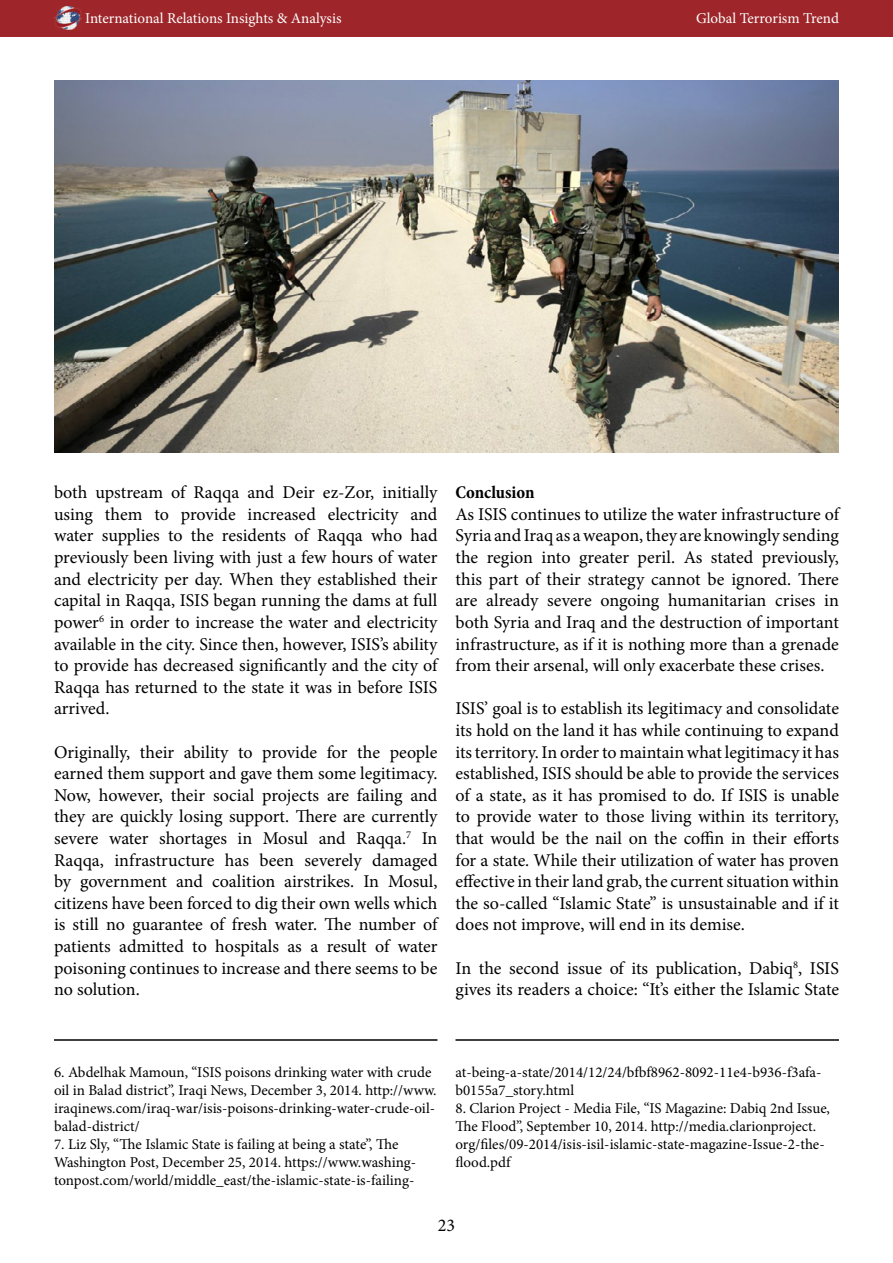
<style>
.page{position:relative;width:893px;height:1263px;background:#fff}
.page>*{position:absolute;margin:0;border:0;box-sizing:border-box;transform-origin:0 0}
.t1{font:18px/21.6px "Minion Pro";color:#000;text-align:justify}
.t2{font:700 condensed 18px "Minion Pro";color:#000}
.t3{font:15px/18px "Minion Pro";color:#000}
.t4{font:15px "Minion Pro";letter-spacing:-.005em;color:#fff}
</style>
<div class="page">
<div style="left:0;top:0;width:893px;height:37px;background:#9e262a"></div>
<img style="left:55px;top:7px;width:26px;height:23px">
<hr style="left:54px;top:1039px;width:383px;height:2px;background:#000">
<hr style="left:455px;top:1039px;width:384px;height:2px;background:#000">
<img style="left:55px;top:81px;width:784px;height:371px">
<p class="t4" style="left:85px;top:8px;width:258px">International Relations Insights &amp; Analysis</p>
<p class="t4" style="left:696px;top:8px;width:144px">Global Terrorism Trend</p>
<p class="t1" style="left:54px;top:482px;width:385px">both upstream of Raqqa and Deir ez-Zor, initially using them to provide increased electricity and water supplies to the residents of Raqqa who had previously been living with just a few hours of water and electricity per day. When they established their capital in Raqqa, ISIS began running the dams at full power<sup>6</sup> in order to increase the water and electricity available in the city. Since then, however, ISIS’s ability to provide has decreased significantly and the city of Raqqa has returned to the state it was in before ISIS arrived.</p>
<p class="t1" style="left:54px;top:741px;width:385px">Originally, their ability to provide for the people earned them support and gave them some legitimacy.<br>Now, however, their social projects are failing and they are quickly losing support. There are currently severe water shortages in Mosul and Raqqa.<sup>7</sup> In Raqqa, infrastructure has been severely damaged by government and coalition airstrikes. In Mosul, citizens have been forced to dig their own wells which is still no guarantee of fresh water. The number of patients admitted to hospitals as a result of water poisoning continues to increase and there seems to be no solution.</p>
<p class="t2" style="left:455px;top:480px;width:81px">Conclusion</p>
<p class="t1" style="left:455px;top:503px;width:385px">As ISIS continues to utilize the water infrastructure of Syria and Iraq as a weapon, they are knowingly sending the region into greater peril. As stated previously, this part of their strategy cannot be ignored. There are already severe ongoing humanitarian crises in both Syria and Iraq and the destruction of important infrastructure, as if it is nothing more than a grenade from their arsenal, will only exacerbate these crises.</p>
<p class="t1" style="left:455px;top:698px;width:385px">ISIS’ goal is to establish its legitimacy and consolidate its hold on the land it has while continuing to expand its territory. In order to maintain what legitimacy it has established, ISIS should be able to provide the services of a state, as it has promised to do. If ISIS is unable to provide water to those living within its territory, that would be the nail on the coffin in their efforts for a state. While their utilization of water has proven effective in their land grab, the current situation within the so-called “Islamic State” is unsustainable and if it does not improve, will end in its demise.</p>
<p class="t1" style="left:455px;top:957px;width:385px">In the second issue of its publication, Dabiq<sup>8</sup>, ISIS gives its readers a choice: “It’s either the Islamic State</p>
<p class="t3" style="left:54px;top:1064px;width:384px">6. Abdelhak Mamoun, “ISIS poisons drinking water with crude oil in Balad district”, Iraqi News, December 3, 2014. http://www. iraqinews.com/iraq-war/isis-poisons-drinking-water-crude-oil&shy;balad-district/</p>
<p class="t3" style="left:54px;top:1136px;width:364px">7. Liz Sly, “The Islamic State is failing at being a state”, The<br>Washington Post, December 25, 2014. https://www.washing&shy;tonpost.com/world/middle_east/the-islamic-state-is-failing-</p>
<p class="t3" style="left:455px;top:1064px;width:367px">at-being-a-state/2014/12/24/bfbf8962-8092-11e4-b936-f3afa&shy;b0155a7_story.html</p>
<p class="t3" style="left:455px;top:1100px;width:376px">8. Clarion Project - Media File, “IS Magazine: Dabiq 2nd Issue, The Flood”, September 10, 2014. http://media.clarionproject. org/files/09-2014/isis-isil-islamic-state-magazine-Issue-2-the&shy;flood.pdf</p>
<p class="t1" style="left:438px;top:1215px;width:19px">23</p>
</div>
